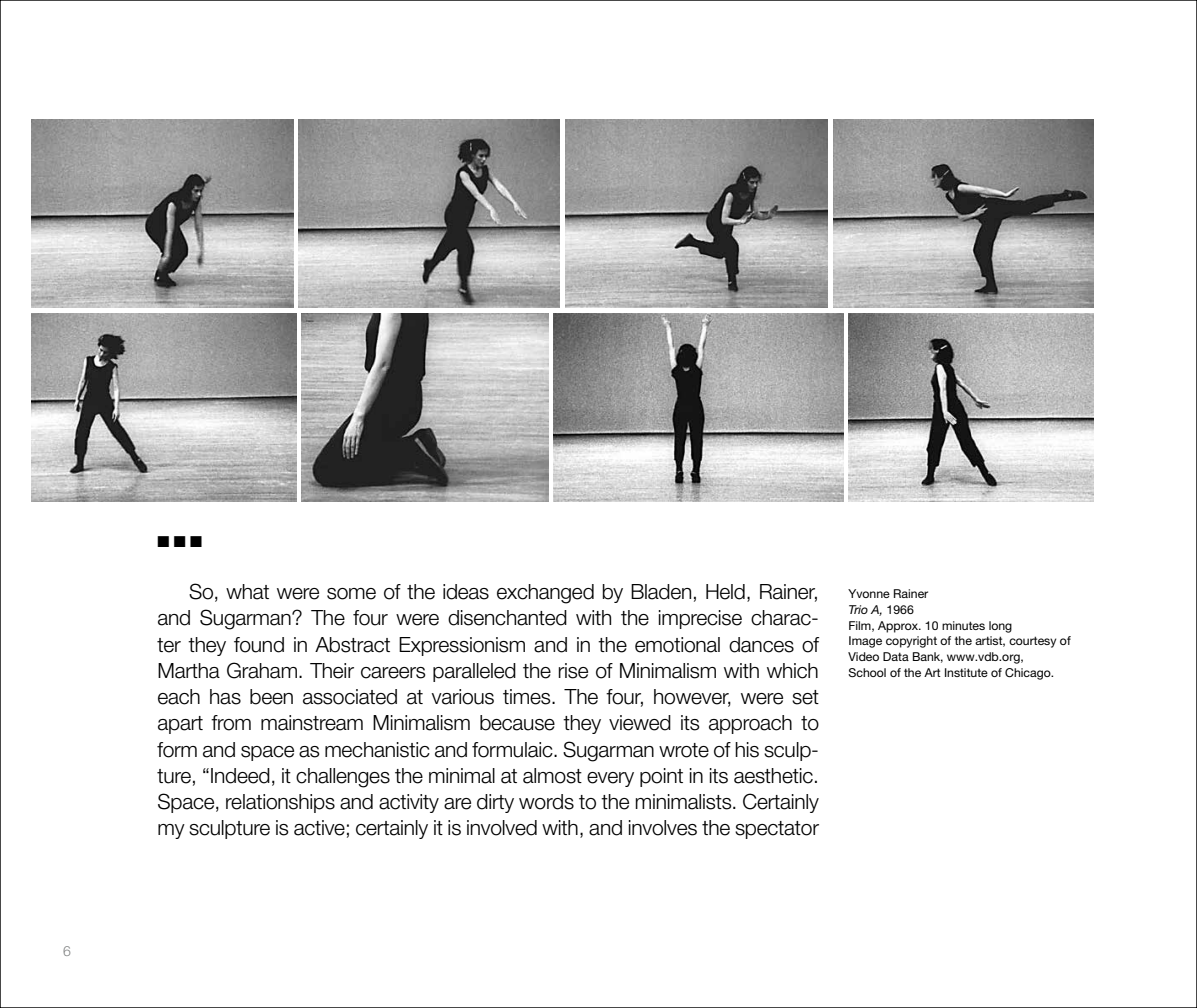
<style>
.page{position:relative;width:1197px;height:1008px;background:#fff}
.page>*{position:absolute;margin:0;border:0;box-sizing:border-box;transform-origin:0 0}
.t1{font:300 21px/26.2px "Helvetica Neue";letter-spacing:-.01em;color:#000;text-align:justify}
.t2{font:15.75px "Zapf Dingbats ITC";color:#000}
.t3{font:300 14px "Helvetica Neue";color:#818383}
.t4{font:12.25px/15.8px "Helvetica Neue";color:#000}
.s1{font-style:italic}
</style>
<div class="page">
<img style="left:32px;top:314px;width:265px;height:187px">
<img style="left:32px;top:120px;width:261px;height:187px">
<img style="left:298px;top:120px;width:262px;height:187px">
<img style="left:833px;top:120px;width:260px;height:187px">
<img style="left:302px;top:314px;width:246px;height:187px">
<img style="left:565px;top:120px;width:263px;height:187px">
<img style="left:553px;top:314px;width:290px;height:187px">
<img style="left:849px;top:314px;width:244px;height:187px">
<p class="t3" style="left:63px;top:943px;width:9px">6</p>
<p class="t2" style="left:158px;top:534px;width:46px">■ ■ ■</p>
<p class="t1" style="left:158px;top:578px;width:663px;text-indent:32px">So, what were some of the ideas exchanged by Bladen, Held, Rainer, and Sugarman? The four were disenchanted with the imprecise charac&shy;ter they found in Abstract Expressionism and in the emotional dances of Martha Graham. Their careers paralleled the rise of Minimalism with which each has been associated at various times. The four, however, were set apart from mainstream Minimalism because they viewed its approach to form and space as mechanistic and formulaic. Sugarman wrote of his sculp&shy;ture, “Indeed, it challenges the minimal at almost every point in its aesthetic.<br>Space, relationships and activity are dirty words to the minimalists. Certainly my sculpture is active; certainly it is involved with, and involves the spectator</p>
<p class="t4" style="left:849px;top:586px;width:224px">Yvonne Rainer<br><span class="s1">Trio A,</span> 1966<br>Film, Approx. 10 minutes long<br>Image copyright of the artist, courtesy of<br>Video Data Bank, www.vdb.org,<br>School of the Art Institute of Chicago.</p>
</div>
